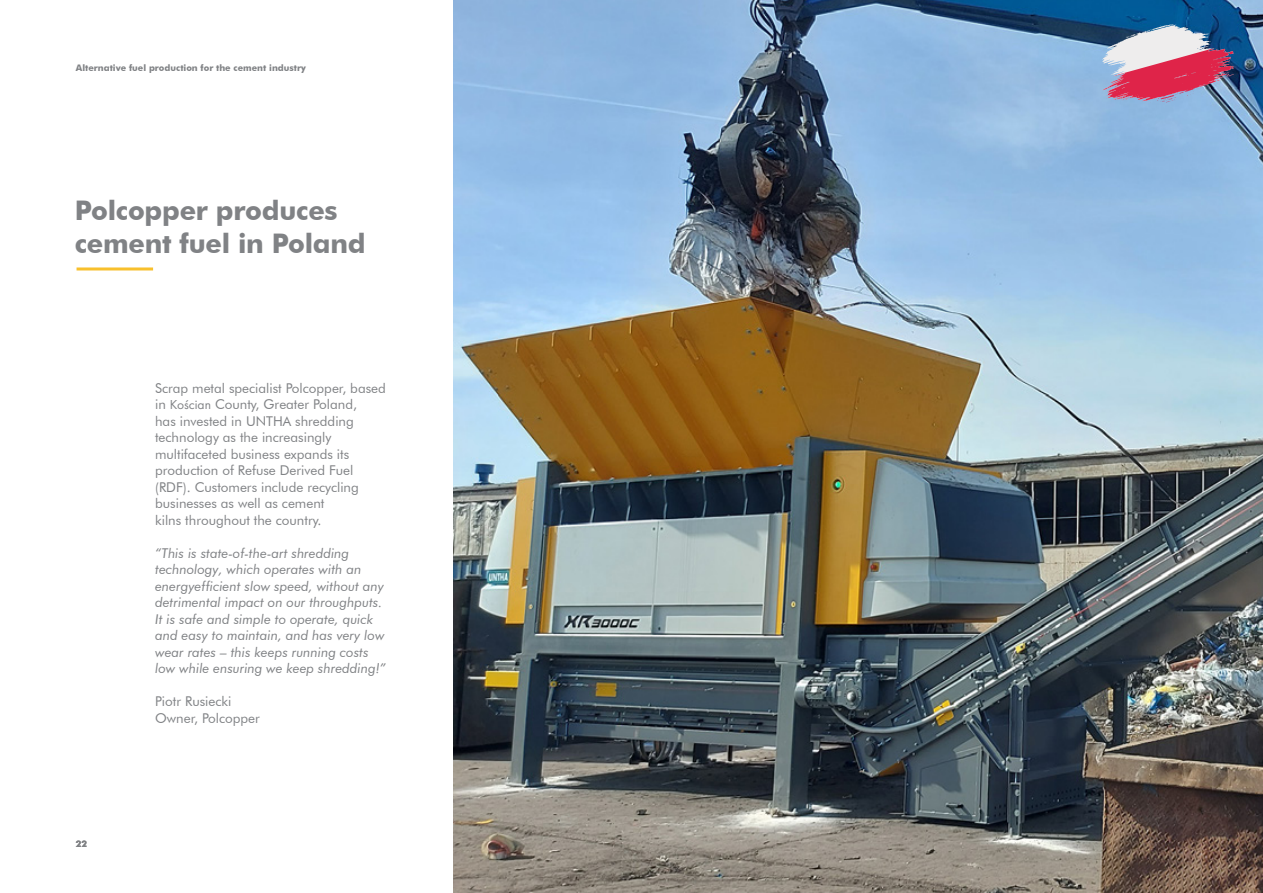
<style>
.page{position:relative;width:1263px;height:893px;background:#fff}
.page>*{position:absolute;margin:0;border:0;box-sizing:border-box;transform-origin:0 0}
.t1{font:700 27px/33px "Futura BT";letter-spacing:-.01em;color:#808285}
.t2{font:13.5px/16.5px "Futura BT";color:#808285}
.t3{font:italic 13.5px/16.5px "Futura BT";color:#808285}
.t4{font:700 9px "Futura BT";color:#808285}
.s1{font-family:"Futura PT"}
</style>
<div class="page">
<img style="left:454px;top:0;width:809px;height:893px">
<hr style="left:77px;top:267px;width:76px;height:3px;background:#f8c02c">
<svg style="left:1152px;top:24px;width:22px;height:6px"></svg>
<p class="t4" style="left:76px;top:62px;width:231px">Alternative fuel production for the cement industry</p>
<h1 class="t1" style="left:75px;top:193px;width:292px">Polcopper produces cement fuel in Poland</h1>
<p class="t4" style="left:76px;top:838px;width:13px">22</p>
<p class="t2" style="left:155px;top:380px;width:232px">Scrap metal specialist Polcopper, based in <span class="s1">Kościan</span> County, Greater Poland,<br>has invested in UNTHA shredding technology as the increasingly multifaceted business expands its production of Refuse Derived Fuel (RDF). Customers include recycling businesses as well as cement<br>kilns throughout the country.</p>
<p class="t3" style="left:155px;top:545px;width:232px">“This is state-of-the-art shredding technology, which operates with an energyefficient slow speed, without any detrimental impact on our throughputs.<br>It is safe and simple to operate, quick and easy to maintain, and has very low wear rates – this keeps running costs low while ensuring we keep shredding!”</p>
<p class="t2" style="left:155px;top:693px;width:106px">Piotr Rusiecki<br>Owner, Polcopper</p>
</div>
